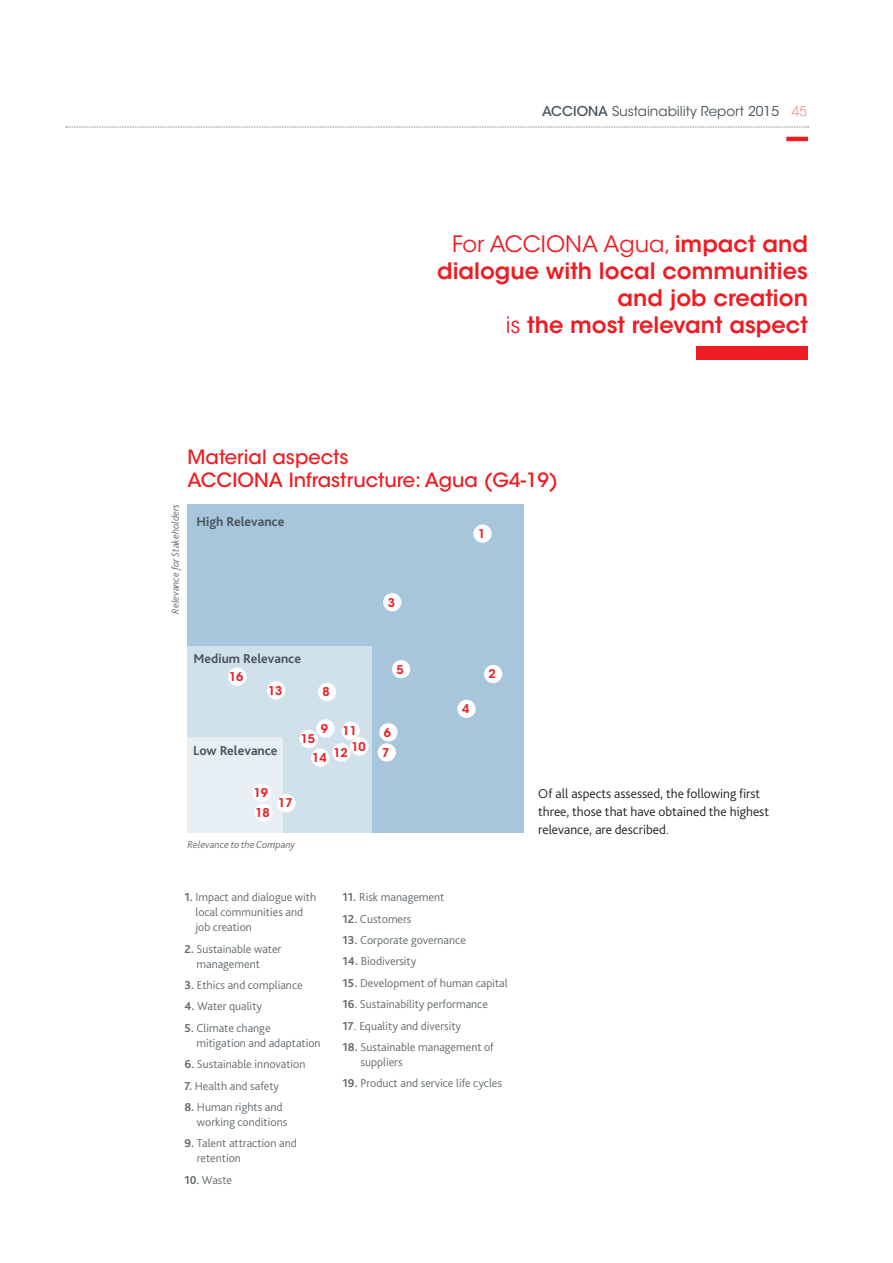
<style>
.page{position:relative;width:893px;height:1263px;background:#fff}
.page>*{position:absolute;margin:0;border:0;box-sizing:border-box;transform-origin:0 0}
.Sumario_Destacado{font:600 22.5px/27px "ITC Avant Garde Std";color:#ee1d23;text-align:right}
.Sumario_Destacado-2{font:500 19.5px/22.5px "ITC Avant Garde Std";color:#ee1d23}
.Texto_general_2014{font:300 13.5px/18px "Bliss Pro";color:#231f20}
.Ladillo_3{font:700 13.5px "Bliss Pro";color:#465259}
.t1{font:13.5px "ITC Avant Garde Std";color:#465259}
.Tarta_leyenda{font:300 12px/15px "Bliss Pro";color:#626a6f}
.Gráfico_Unidades{font:600 12px "ITC Avant Garde Std";color:#ee1d23}
.Nota{font:italic 300 10.5px "Bliss Pro";color:#626a6f}
.s1{font-weight:500}
.s2{font-weight:200;color:#ee1d23}
.s3{font-weight:400}
.s4{font-weight:700}
</style>
<div class="page">
<svg style="left:66px;top:127px;width:742px;height:1px"></svg>
<hr style="left:786px;top:137px;width:22px;height:4px;background:#ee1d23">
<div style="left:188px;top:504px;width:336px;height:329px;background:#a8c6db"></div>
<div style="left:188px;top:647px;width:184px;height:186px;background:#d1e1ec"></div>
<div style="left:188px;top:738px;width:95px;height:95px;background:#e7eff4"></div>
<div style="left:473px;top:524px;width:19px;height:19px;background:#fff;border-radius:50%"></div>
<div style="left:484px;top:665px;width:18px;height:18px;background:#fff;border-radius:50%"></div>
<div style="left:383px;top:593px;width:18px;height:18px;background:#fff;border-radius:50%"></div>
<div style="left:457px;top:700px;width:19px;height:18px;background:#fff;border-radius:50%"></div>
<div style="left:392px;top:660px;width:18px;height:18px;background:#fff;border-radius:50%"></div>
<div style="left:379px;top:723px;width:19px;height:18px;background:#fff;border-radius:50%"></div>
<div style="left:378px;top:743px;width:18px;height:19px;background:#fff;border-radius:50%"></div>
<div style="left:318px;top:683px;width:18px;height:18px;background:#fff;border-radius:50%"></div>
<div style="left:316px;top:719px;width:18px;height:19px;background:#fff;border-radius:50%"></div>
<div style="left:350px;top:737px;width:19px;height:18px;background:#fff;border-radius:50%"></div>
<div style="left:341px;top:721px;width:19px;height:19px;background:#fff;border-radius:50%"></div>
<div style="left:332px;top:743px;width:19px;height:19px;background:#fff;border-radius:50%"></div>
<div style="left:267px;top:681px;width:18px;height:18px;background:#fff;border-radius:50%"></div>
<div style="left:311px;top:748px;width:18px;height:19px;background:#fff;border-radius:50%"></div>
<div style="left:300px;top:730px;width:18px;height:18px;background:#fff;border-radius:50%"></div>
<div style="left:228px;top:668px;width:18px;height:18px;background:#fff;border-radius:50%"></div>
<div style="left:277px;top:794px;width:19px;height:18px;background:#fff;border-radius:50%"></div>
<div style="left:253px;top:783px;width:18px;height:19px;background:#fff;border-radius:50%"></div>
<div style="left:254px;top:804px;width:19px;height:18px;background:#fff;border-radius:50%"></div>
<div style="left:697px;top:346px;width:111px;height:14px;background:#ee1d23"></div>
<p class="t1" style="left:542px;top:103px;width:266px"><span class="s1">ACCIONA</span> Sustainability Report 2015 <span class="s2">45</span></p>
<p class="Sumario_Destacado" style="left:437px;top:230px;width:372px"><span class="s3">For ACCIONA Agua,</span> impact and dialogue with local communities and job creation<br><span class="s3">is</span> the most relevant aspect</p>
<p class="Sumario_Destacado-2" style="left:188px;top:446px;width:372px">Material aspects<br>ACCIONA Infrastructure: Agua (G4-19)</p>
<p class="Nota" style="left:169px;top:614px;width:111px;rotate:-90deg">Relevance for Stakeholders</p>
<p class="Ladillo_3" style="left:196px;top:513px;width:89px">High Relevance</p>
<p class="Ladillo_3" style="left:193px;top:650px;width:109px">Medium Relevance</p>
<p class="Gráfico_Unidades" style="left:229px;top:669px;width:16px">16</p>
<p class="Gráfico_Unidades" style="left:268px;top:683px;width:16px">13</p>
<p class="Ladillo_3" style="left:193px;top:742px;width:86px">Low Relevance</p>
<p class="Gráfico_Unidades" style="left:323px;top:684px;width:9px">8</p>
<p class="Gráfico_Unidades" style="left:321px;top:721px;width:9px">9</p>
<p class="Gráfico_Unidades" style="left:342px;top:723px;width:16px">11</p>
<p class="Gráfico_Unidades" style="left:333px;top:745px;width:16px">12</p>
<p class="Gráfico_Unidades" style="left:301px;top:731px;width:16px">15</p>
<p class="Gráfico_Unidades" style="left:351px;top:739px;width:16px">10</p>
<p class="Gráfico_Unidades" style="left:312px;top:750px;width:16px">14</p>
<p class="Gráfico_Unidades" style="left:254px;top:785px;width:16px">19</p>
<p class="Gráfico_Unidades" style="left:255px;top:805px;width:16px">18</p>
<p class="Gráfico_Unidades" style="left:278px;top:795px;width:16px">17</p>
<p class="Nota" style="left:188px;top:837px;width:109px">Relevance to the Company</p>
<p class="Gráfico_Unidades" style="left:388px;top:595px;width:9px">3</p>
<p class="Gráfico_Unidades" style="left:397px;top:662px;width:9px">5</p>
<p class="Gráfico_Unidades" style="left:384px;top:725px;width:9px">6</p>
<p class="Gráfico_Unidades" style="left:382px;top:745px;width:9px">7</p>
<p class="Gráfico_Unidades" style="left:478px;top:526px;width:9px">1</p>
<p class="Gráfico_Unidades" style="left:462px;top:701px;width:9px">4</p>
<p class="Gráfico_Unidades" style="left:489px;top:666px;width:9px">2</p>
<p class="Tarta_leyenda" style="left:195px;top:889px;width:122px;text-indent:-11px"><span class="s4">1.</span> Impact and dialogue with local communities and job creation</p>
<p class="Tarta_leyenda" style="left:197px;top:941px;width:86px;text-indent:-12px"><span class="s4">2.</span> Sustainable water management</p>
<p class="Tarta_leyenda" style="left:184px;top:977px;width:120px"><span class="s4">3.</span> Ethics and compliance</p>
<p class="Tarta_leyenda" style="left:184px;top:998px;width:79px"><span class="s4">4.</span> Water quality</p>
<p class="Tarta_leyenda" style="left:196px;top:1020px;width:126px;text-indent:-12px"><span class="s4">5.</span> Climate change mitigation and adaptation</p>
<p class="Tarta_leyenda" style="left:184px;top:1056px;width:123px"><span class="s4">6.</span> Sustainable innovation</p>
<p class="Tarta_leyenda" style="left:184px;top:1078px;width:96px"><span class="s4">7.</span> Health and safety</p>
<p class="Tarta_leyenda" style="left:197px;top:1099px;width:92px;text-indent:-13px"><span class="s4">8.</span> Human rights and working conditions</p>
<p class="Tarta_leyenda" style="left:197px;top:1135px;width:102px;text-indent:-12px"><span class="s4">9.</span> Talent attraction and retention</p>
<p class="Tarta_leyenda" style="left:184px;top:1172px;width:49px"><span class="s4">10.</span> Waste</p>
<p class="Tarta_leyenda" style="left:343px;top:889px;width:103px"><span class="s4">11.</span> Risk management</p>
<p class="Tarta_leyenda" style="left:343px;top:911px;width:70px"><span class="s4">12.</span> Customers</p>
<p class="Tarta_leyenda" style="left:343px;top:932px;width:125px"><span class="s4">13.</span> Corporate governance</p>
<p class="Tarta_leyenda" style="left:343px;top:953px;width:75px"><span class="s4">14.</span> Biodiversity</p>
<p class="Tarta_leyenda" style="left:343px;top:975px;width:167px"><span class="s4">15.</span> Development of human capital</p>
<p class="Tarta_leyenda" style="left:343px;top:996px;width:147px"><span class="s4">16</span>. Sustainability performance</p>
<p class="Tarta_leyenda" style="left:343px;top:1018px;width:120px"><span class="s4">17</span>. Equality and diversity</p>
<p class="Tarta_leyenda" style="left:360px;top:1039px;width:135px;text-indent:-18px"><span class="s4">18.</span> Sustainable management of suppliers</p>
<p class="Tarta_leyenda" style="left:343px;top:1075px;width:161px"><span class="s4">19.</span> Product and service life cycles</p>
<p class="Texto_general_2014" style="left:538px;top:784px;width:232px">Of all aspects assessed, the following first three, those that have obtained the highest relevance, are described.</p>
</div>
